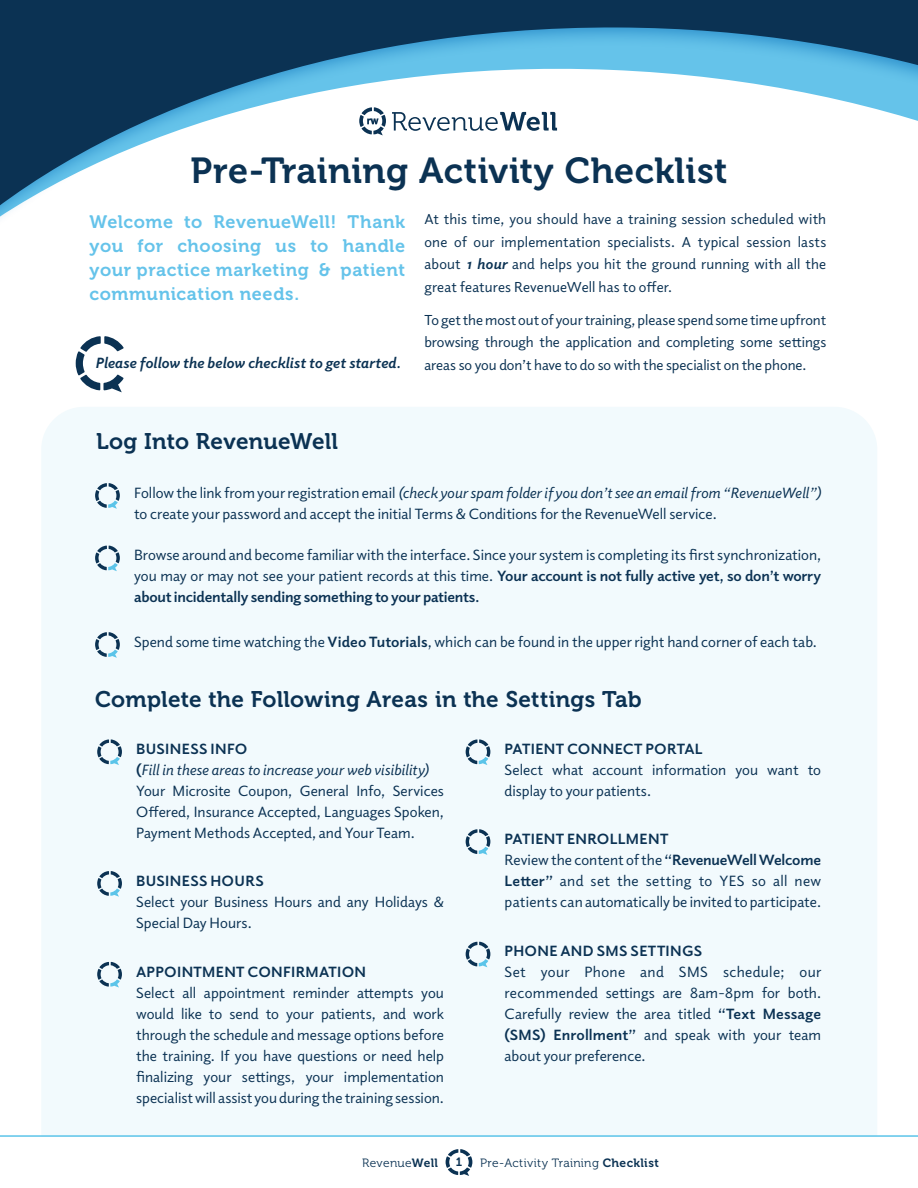
<style>
.page{position:relative;width:918px;height:1188px;background:#fff}
.page>*{position:absolute;margin:0;border:0;box-sizing:border-box;transform-origin:0 0}
.t1{font:36px "Museo 700";letter-spacing:.01em;color:#0b3253}
.t2{font:22.5px "Museo 700";letter-spacing:.01em;color:#0b3253}
.t3{font:18px/24px "Museo 700";letter-spacing:.03em;color:#65c3ea;text-align:justify}
.t4{font:15px/21px "Elido";color:#0b3253;text-align:justify}
.t5{font:700 15px "Elido";letter-spacing:.02em;color:#0b3253}
.t6{font:italic 15px "Elido";color:#0b3253}
.t7{font:italic 700 15px "Elido";color:#0b3253}
.t8{font:14.7px/22.5px "Elido";color:#0b3253;text-align:justify}
.t9{font:12px "Museo 300";letter-spacing:.025em;color:#0b3253}
.t10{font:12px "Museo 700";color:#0b3253}
.s1{font-weight:700;font-style:italic}
.s2{font-style:italic}
.s3{font-weight:700}
.s4{font-weight:700;font-style:normal}
.s5{font-family:"Museo 700"}
</style>
<div class="page">
<div style="left:42px;top:407px;width:835px;height:728px;background:#f2fafd"></div>
<svg style="left:0;top:0;width:918px;height:218px"></svg>
<svg style="left:76px;top:336px;width:48px;height:56px"></svg>
<svg style="left:95px;top:483px;width:25px;height:26px"></svg>
<svg style="left:97px;top:739px;width:25px;height:26px"></svg>
<svg style="left:466px;top:739px;width:24px;height:26px"></svg>
<svg style="left:466px;top:829px;width:24px;height:26px"></svg>
<svg style="left:466px;top:942px;width:24px;height:25px"></svg>
<svg style="left:97px;top:871px;width:25px;height:26px"></svg>
<svg style="left:97px;top:962px;width:25px;height:26px"></svg>
<svg style="left:95px;top:546px;width:25px;height:25px"></svg>
<svg style="left:95px;top:632px;width:25px;height:26px"></svg>
<svg style="left:359px;top:107px;width:27px;height:28px"></svg>
<svg style="left:392px;top:112px;width:165px;height:19px"></svg>
<svg style="left:446px;top:1149px;width:26px;height:27px"></svg>
<hr style="left:0;top:1135px;width:918px;height:2px;background:#5bc4e9">
<p class="t1" style="left:190px;top:150px;width:539px">Pre-Training Activity Checklist</p>
<p class="t3" style="left:90px;top:210px;width:317px">Welcome to RevenueWell! Thank you for choosing us to handle your practice marketing &amp; patient communication needs.</p>
<p class="t8" style="left:424px;top:208px;width:403px">At this time, you should have a training session scheduled with one of our implementation specialists. A typical session lasts about <span class="s1">1 hour</span> and helps you hit the ground running with all the great features RevenueWell has to offer.</p>
<p class="t8" style="left:424px;top:308px;width:403px">To get the most out of your training, please spend some time upfront browsing through the application and completing some settings areas so you don’t have to do so with the specialist on the phone.</p>
<p class="t7" style="left:95px;top:352px;width:307px">Please follow the below checklist to get started.</p>
<p class="t2" style="left:96px;top:429px;width:244px">Log Into RevenueWell</p>
<p class="t4" style="left:134px;top:482px;width:689px">Follow the link from your registration email <span class="s2">(check your spam folder if you don’t see an email from “RevenueWell”) </span>to create your password and accept the initial Terms &amp; Conditions for the RevenueWell service.</p>
<p class="t4" style="left:134px;top:544px;width:689px">Browse around and become familiar with the interface. Since your system is completing its first synchronization, you may or may not see your patient records at this time. <span class="s3">Your account is not fully active yet, so don’t worry about incidentally sending something to your patients.</span></p>
<p class="t4" style="left:134px;top:631px;width:685px">Spend some time watching the <span class="s3">Video Tutorials</span>, which can be found in the upper right hand corner of each tab.</p>
<p class="t2" style="left:95px;top:687px;width:548px">Complete the Following Areas in the Settings Tab</p>
<p class="t5" style="left:136px;top:739px;width:113px">BUSINESS INFO</p>
<p class="t6" style="left:136px;top:760px;width:294px"><span class="s4">(</span>Fill in these areas to increase your web visibility)</p>
<p class="t4" style="left:136px;top:780px;width:309px">Your Microsite Coupon, General Info, Services Offered, Insurance Accepted, Languages Spoken, Payment Methods Accepted, and Your Team.</p>
<p class="t5" style="left:136px;top:871px;width:129px">BUSINESS HOURS</p>
<p class="t4" style="left:136px;top:891px;width:309px">Select your Business Hours and any Holidays &amp;<br>Special Day Hours.</p>
<p class="t5" style="left:136px;top:961px;width:232px">APPOINTMENT CONFIRMATION</p>
<p class="t4" style="left:136px;top:981px;width:309px">Select all appointment reminder attempts you would like to send to your patients, and work through the schedule and message options before the training. If you have questions or need help finalizing your settings, your implementation specialist will assist you during the training session.</p>
<p class="t5" style="left:505px;top:739px;width:200px">PATIENT CONNECT PORTAL</p>
<p class="t4" style="left:505px;top:759px;width:318px">Select what account information you want to display to your patients.</p>
<p class="t5" style="left:505px;top:829px;width:165px">PATIENT ENROLLMENT</p>
<p class="t4" style="left:505px;top:849px;width:318px">Review the content of the <span class="s3">“RevenueWell Welcome Letter”</span> and set the setting to YES so all new patients can automatically be invited to participate.</p>
<p class="t5" style="left:505px;top:941px;width:199px">PHONE AND SMS SETTINGS</p>
<p class="t4" style="left:505px;top:961px;width:318px">Set your Phone and SMS schedule; our recommended settings are 8am-8pm for both.<br>Carefully review the area titled <span class="s3">“Text Message (SMS) Enrollment”</span> and speak with your team about your preference.</p>
<p class="t9" style="left:362px;top:1157px;width:77px">Revenue<span class="s5">Well</span></p>
<p class="t10" style="left:456px;top:1156px;width:8px">1</p>
<p class="t9" style="left:480px;top:1157px;width:180px">Pre-Activity Training <span class="s5">Checklist</span></p>
</div>
